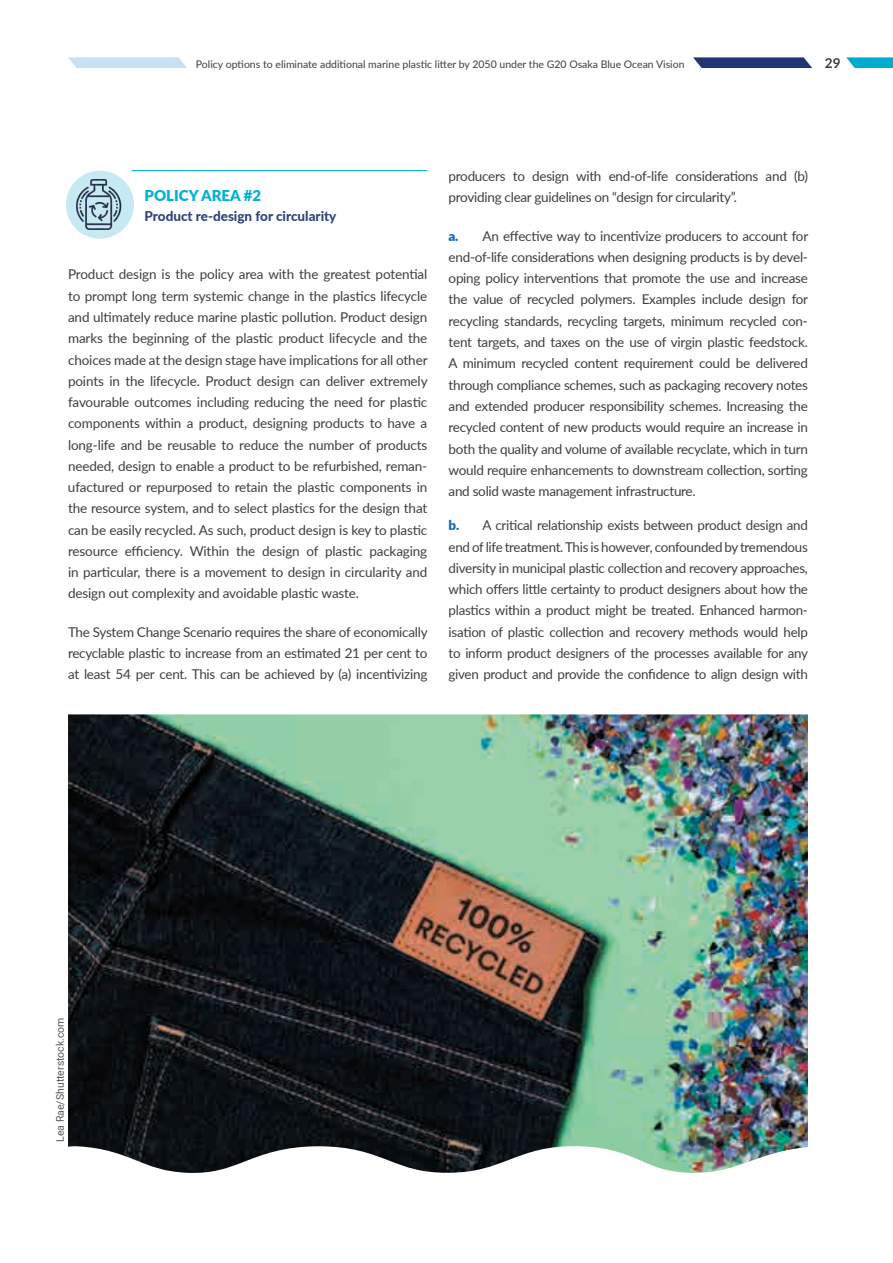
<style>
.page{position:relative;width:893px;height:1263px;background:#fff}
.page>*{position:absolute;margin:0;border:0;box-sizing:border-box;transform-origin:0 0}
.t1{font:900 15px "Lato";color:#00b1d3}
.t2{font:13.5px/21.3px "Lato";letter-spacing:-.02em;color:#3e3e3f;text-align:justify}
.t3{font:800 13.5px "Lato";color:#30427c}
.t4{font:700 13.5px "Lato";color:#3e3e3f}
.t5{font:10.5px "Lato";color:#3e3e3f}
.t6{font:10.5px "Roboto";color:#57585a}
.s1{font-weight:900;color:#126ab5}
</style>
<div class="page">
<svg style="left:693px;top:57px;width:119px;height:11px"></svg>
<svg style="left:68px;top:57px;width:119px;height:11px"></svg>
<svg style="left:846px;top:57px;width:47px;height:11px"></svg>
<hr style="left:132px;top:170px;width:295px;height:1px;background:#00abd0">
<div style="left:66px;top:171px;width:68px;height:68px;background:#c7e9f3;border-radius:50%"></div>
<img style="left:77px;top:180px;width:45px;height:50px">
<img style="left:68px;top:714px;width:740px;height:459px">
<p class="t5" style="left:196px;top:57px;width:490px">Policy options to eliminate additional marine plastic litter by 2050 under the G20 Osaka Blue Ocean Vision</p>
<p class="t4" style="left:825px;top:53px;width:17px">29</p>
<p class="t1" style="left:145px;top:184px;width:118px">POLICY AREA #2</p>
<p class="t3" style="left:145px;top:206px;width:193px">Product re-design for circularity</p>
<p class="t2" style="left:68px;top:263px;width:361px">Product design is the policy area with the greatest potential to prompt long term systemic change in the plastics lifecycle and ultimately reduce marine plastic pollution. Product design marks the beginning of the plastic product lifecycle and the choices made at the design stage have implications for all other points in the lifecycle. Product design can deliver extremely favourable outcomes including reducing the need for plastic components within a product, designing products to have a long-life and be reusable to reduce the number of products needed, design to enable a product to be refurbished, reman&shy;ufactured or repurposed to retain the plastic components in the resource system, and to select plastics for the design that can be easily recycled. As such, product design is key to plastic resource efficiency. Within the design of plastic packaging in particular, there is a movement to design in circularity and design out complexity and avoidable plastic waste.</p>
<p class="t2" style="left:68px;top:621px;width:361px">The System Change Scenario requires the share of economically recyclable plastic to increase from an estimated 21 per cent to at least 54 per cent. This can be achieved by (a) incentivizing</p>
<p class="t2" style="left:449px;top:165px;width:361px">producers to design with end-of-life considerations and (b) providing clear guidelines on “design for circularity”.</p>
<p class="t2" style="left:449px;top:224px;width:361px"><span class="s1">a.</span> An effective way to incentivize producers to account for end-of-life considerations when designing products is by devel&shy;oping policy interventions that promote the use and increase the value of recycled polymers. Examples include design for recycling standards, recycling targets, minimum recycled con&shy;tent targets, and taxes on the use of virgin plastic feedstock.<br>A minimum recycled content requirement could be delivered through compliance schemes, such as packaging recovery notes and extended producer responsibility schemes. Increasing the recycled content of new products would require an increase in both the quality and volume of available recyclate, which in turn would require enhancements to downstream collection, sorting and solid waste management infrastructure.</p>
<p class="t2" style="left:449px;top:514px;width:361px"><span class="s1">b.</span> A critical relationship exists between product design and end oflife treatment.This is however, confounded bytremendous diversity in municipal plastic collection and recovery approaches, which offers little certainty to product designers about how the plastics within a product might be treated. Enhanced harmon&shy;isation of plastic collection and recovery methods would help to inform product designers of the processes available for any given product and provide the confidence to align design with</p>
<p class="t6" style="left:53px;top:1142px;width:126px;rotate:-90deg">Lea Rae/Shutterstock.com</p>
</div>
